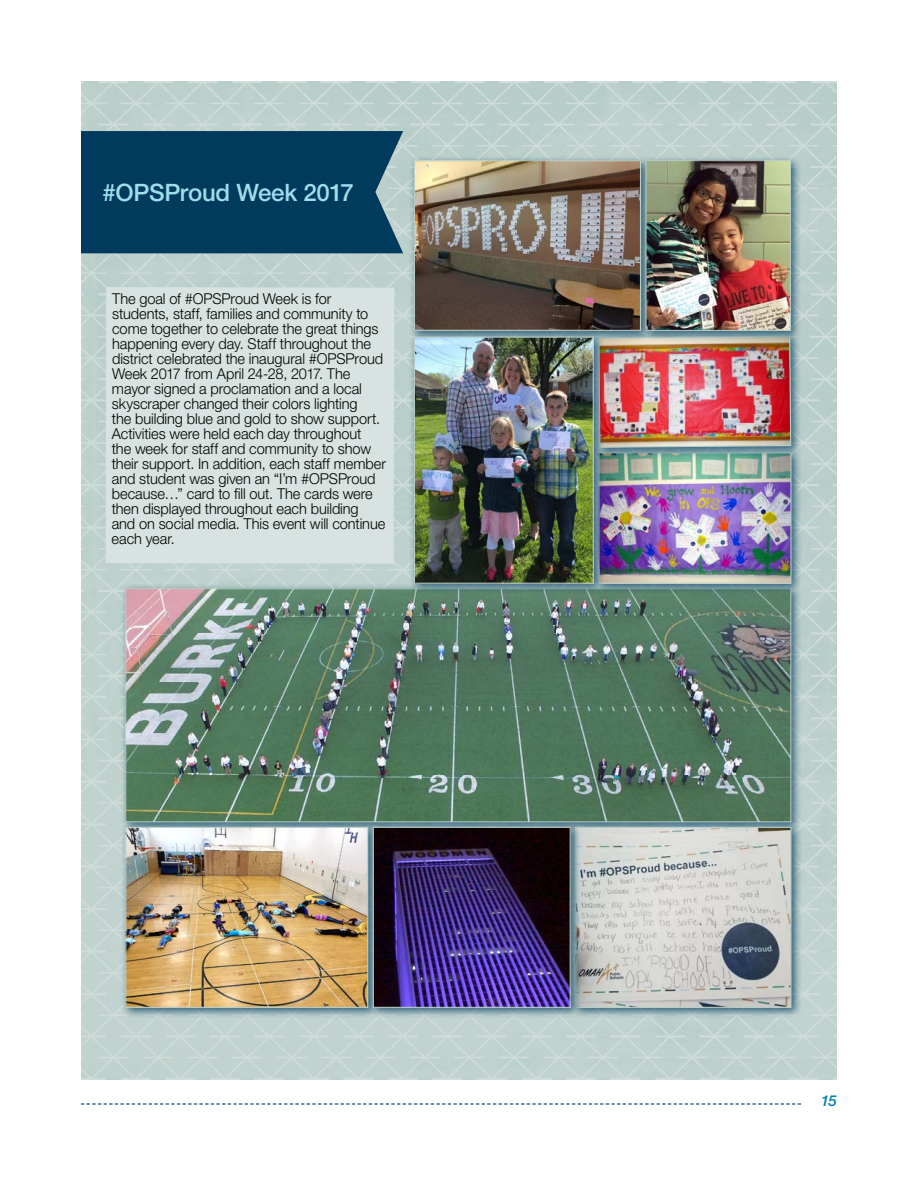
<style>
.page{position:relative;width:918px;height:1188px;background:#fff}
.page>*{position:absolute;margin:0;border:0;box-sizing:border-box;transform-origin:0 0}
.t1{font:500 24px "Helvetica Neue LT Std";letter-spacing:-.01em;color:#a2dceb}
.t2{font:300 15px/15px "Helvetica Neue LT Std";letter-spacing:-.005em;color:#000}
.t3{font:italic 500 15px "Helvetica Neue LT Std";color:#007db6}
</style>
<div class="page">
<img style="left:81px;top:81px;width:756px;height:999px">
<svg style="left:81px;top:1103px;width:720px;height:2px"></svg>
<div style="left:81px;top:131px;width:322px;height:122px;background:#003a5d"></div>
<div style="left:106px;top:287px;width:288px;height:277px;background:#d8e2e0"></div>
<div style="left:120px;top:584px;width:682px;height:249px;background:#003a5d;opacity:.75"></div>
<img style="left:127px;top:590px;width:662px;height:230px">
<div style="left:594px;top:448px;width:208px;height:146px;background:#003a5d;opacity:.75"></div>
<img style="left:605px;top:459px;width:185px;height:123px">
<div style="left:598px;top:452px;width:194px;height:132px;border:1px solid #b7cdc8"></div>
<div style="left:594px;top:331px;width:208px;height:128px;background:#003a5d;opacity:.75"></div>
<img style="left:605px;top:342px;width:187px;height:106px">
<div style="left:409px;top:155px;width:243px;height:187px;background:#003a5d;opacity:.75"></div>
<img style="left:416px;top:162px;width:223px;height:167px">
<div style="left:414px;top:160px;width:227px;height:171px;border:1px solid #b7cdc8"></div>
<div style="left:570px;top:822px;width:232px;height:197px;background:#003a5d;opacity:.75"></div>
<img style="left:582px;top:829px;width:208px;height:177px">
<div style="left:575px;top:827px;width:217px;height:181px;border:1px solid #b7cdc8"></div>
<div style="left:120px;top:822px;width:259px;height:197px;background:#003a5d;opacity:.75"></div>
<img style="left:127px;top:829px;width:239px;height:177px">
<div style="left:125px;top:827px;width:243px;height:181px;border:1px solid #b7cdc8"></div>
<div style="left:641px;top:155px;width:161px;height:187px;background:#003a5d;opacity:.75"></div>
<img style="left:648px;top:162px;width:141px;height:167px">
<div style="left:646px;top:160px;width:145px;height:171px;border:1px solid #b7cdc8"></div>
<div style="left:409px;top:332px;width:196px;height:263px;background:#003a5d;opacity:.75"></div>
<img style="left:416px;top:339px;width:176px;height:243px">
<div style="left:414px;top:337px;width:180px;height:247px;border:1px solid #b7cdc8"></div>
<div style="left:368px;top:822px;width:214px;height:197px;background:#003a5d;opacity:.75"></div>
<img style="left:375px;top:829px;width:194px;height:177px">
<div style="left:373px;top:827px;width:198px;height:181px;border:1px solid #b7cdc8"></div>
<h1 class="t1" style="left:103px;top:178px;width:253px">#OPSProud Week 2017</h1>
<p class="t2" style="left:112px;top:291px;width:276px">The goal of #OPSProud Week is for students, staff, families and community to come together to celebrate the great things happening every day. Staff throughout the district celebrated the inaugural #OPSProud Week 2017 from April 24-28, 2017. The mayor signed a proclamation and a local skyscraper changed their colors lighting<br>the building blue and gold to show support.<br>Activities were held each day throughout<br>the week for staff and community to show their support. In addition, each staff member and student was given an “I’m #OPSProud because…” card to fill out. The cards were then displayed throughout each building and on social media. This event will continue each year.</p>
<p class="t3" style="left:821px;top:1092px;width:18px">15</p>
</div>
